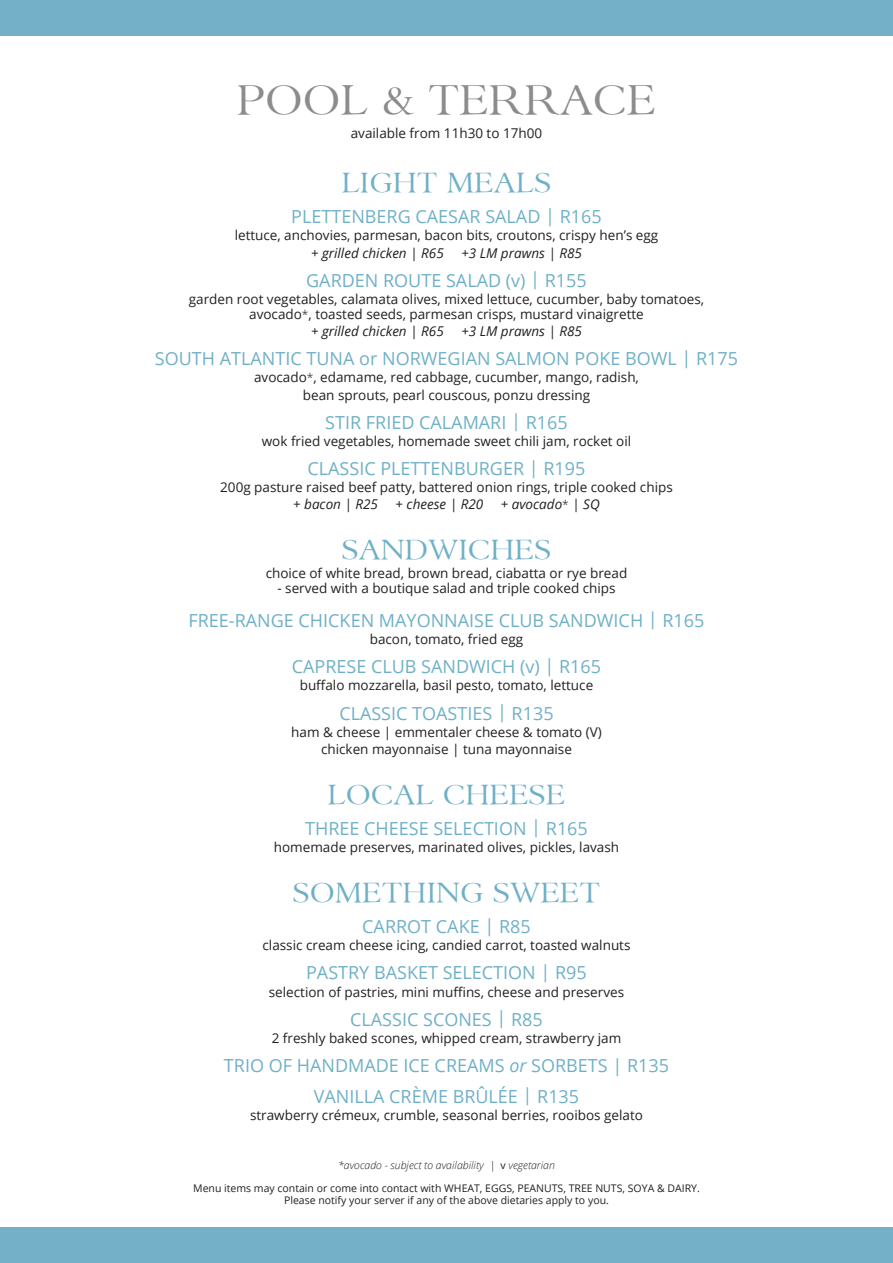
<style>
.page{position:relative;width:893px;height:1263px;background:#fff}
.page>*{position:absolute;margin:0;border:0;box-sizing:border-box;transform-origin:0 0}
.t1{font:45px "Sanford";color:#8c8b8e}
.t2{font:30px "Sanford";color:#6fb0c7}
.t3{font:18px "Open Sans";color:#6fb0c7}
.t4{font:13.5px/17.1px "Open Sans";color:#231f20;text-align:center}
.t5{font:italic 13.5px "Open Sans";color:#231f20}
.t6{font:10.5px/12px "Open Sans";color:#231f20;text-align:center}
.t7{font:italic 300 10.5px "Open Sans";color:#231f20}
.s1{font-weight:300;font-size:12px}
.s2{font-weight:300;font-style:normal;font-size:12px}
.s3{font-style:italic}
.s4{font-weight:400;font-style:normal}
</style>
<div class="page">
<div style="left:0;top:0;width:893px;height:36px;background:#74b1c8"></div>
<div style="left:0;top:1227px;width:893px;height:36px;background:#74b1c8"></div>
<h1 class="t1" style="left:237px;top:73px;width:421px">POOL &amp; TERRACE</h1>
<p class="t4" style="left:351px;top:124px;width:193px">available from 11h30 to 17h00</p>
<h2 class="t2" style="left:342px;top:164px;width:211px">LIGHT MEALS</h2>
<h3 class="t3" style="left:291px;top:204px;width:312px">PLETTENBERG CAESAR SALAD | R165</h3>
<p class="t4" style="left:235px;top:227px;width:425px">lettuce, anchovies, parmesan, bacon bits, croutons, crispy hen’s egg</p>
<p class="t5" style="left:311px;top:243px;width:134px">+ grilled chicken | R65</p>
<p class="t5" style="left:461px;top:243px;width:122px">+3 LM prawns | R85</p>
<h3 class="t3" style="left:306px;top:268px;width:282px">GARDEN ROUTE SALAD (v) | R155</h3>
<p class="t4" style="left:189px;top:291px;width:517px;line-height:15px">garden root vegetables, calamata olives, mixed lettuce, cucumber, baby tomatoes, avocado<span class="s1">*</span>, toasted seeds, parmesan crisps, mustard vinaigrette</p>
<p class="t5" style="left:311px;top:322px;width:134px">+ grilled chicken | R65</p>
<p class="t5" style="left:461px;top:322px;width:122px">+3 LM prawns | R85</p>
<h3 class="t3" style="left:155px;top:346px;width:585px">SOUTH ATLANTIC TUNA or NORWEGIAN SALMON POKE BOWL | R175</h3>
<p class="t4" style="left:254px;top:369px;width:386px">avocado<span class="s1">*</span>, edamame, red cabbage, cucumber, mango, radish, bean sprouts, pearl couscous, ponzu dressing</p>
<h3 class="t3" style="left:325px;top:410px;width:244px">STIR FRIED CALAMARI | R165</h3>
<p class="t4" style="left:262px;top:432px;width:371px">wok fried vegetables, homemade sweet chili jam, rocket oil</p>
<h3 class="t3" style="left:307px;top:456px;width:280px">CLASSIC PLETTENBURGER | R195</h3>
<p class="t4" style="left:220px;top:478px;width:454px">200g pasture raised beef patty, battered onion rings, triple cooked chips</p>
<p class="t5" style="left:293px;top:495px;width:86px">+ bacon | R25</p>
<p class="t5" style="left:396px;top:495px;width:89px">+ cheese | R20</p>
<p class="t5" style="left:501px;top:495px;width:100px">+ avocado<span class="s2">*</span> | SQ</p>
<h2 class="t2" style="left:342px;top:532px;width:211px">SANDWICHES</h2>
<p class="t4" style="left:266px;top:564px;width:363px">choice of white bread, brown bread, ciabatta or rye bread</p>
<p class="t4" style="left:277px;top:579px;width:340px">- served with a boutique salad and triple cooked chips</p>
<h3 class="t3" style="left:188px;top:608px;width:517px">FREE-RANGE CHICKEN MAYONNAISE CLUB SANDWICH | R165</h3>
<p class="t4" style="left:370px;top:630px;width:155px">bacon, tomato, fried egg</p>
<h3 class="t3" style="left:292px;top:654px;width:311px">CAPRESE CLUB SANDWICH (v) | R165</h3>
<p class="t4" style="left:300px;top:677px;width:295px">buffalo mozzarella, basil pesto, tomato, lettuce</p>
<h3 class="t3" style="left:339px;top:701px;width:216px">CLASSIC TOASTIES | R135</h3>
<p class="t4" style="left:291px;top:723px;width:312px">ham &amp; cheese | emmentaler cheese &amp; tomato (V) chicken mayonnaise | tuna mayonnaise</p>
<h2 class="t2" style="left:327px;top:776px;width:240px">LOCAL CHEESE</h2>
<h3 class="t3" style="left:305px;top:816px;width:284px">THREE CHEESE SELECTION | R165</h3>
<p class="t4" style="left:274px;top:838px;width:347px">homemade preserves, marinated olives, pickles, lavash</p>
<h2 class="t2" style="left:293px;top:874px;width:309px">SOMETHING SWEET</h2>
<h3 class="t3" style="left:362px;top:914px;width:170px">CARROT CAKE | R85</h3>
<p class="t4" style="left:262px;top:936px;width:369px">classic cream cheese icing, candied carrot, toasted walnuts</p>
<h3 class="t3" style="left:306px;top:960px;width:282px">PASTRY BASKET SELECTION | R95</h3>
<p class="t4" style="left:269px;top:983px;width:357px">selection of pastries, mini muffins, cheese and preserves</p>
<h3 class="t3" style="left:350px;top:1007px;width:194px">CLASSIC SCONES | R85</h3>
<p class="t4" style="left:272px;top:1029px;width:351px">2 freshly baked scones, whipped cream, strawberry jam</p>
<h3 class="t3" style="left:224px;top:1053px;width:189px">TRIO OF HANDMADE ice</h3>
<h3 class="t3" style="left:435px;top:1053px;width:13px">creams</h3>
<h3 class="t3" style="left:509px;top:1053px;width:34px"><span class="s3">or</span> sorbets</h3>
<h3 class="t3" style="left:612px;top:1053px;width:58px">| R135</h3>
<h3 class="t3" style="left:314px;top:1084px;width:267px">VANILLA CRÈME BRÛLÉE | R135</h3>
<p class="t4" style="left:250px;top:1106px;width:394px">strawberry crémeux, crumble, seasonal berries, rooibos gelato</p>
<p class="t7" style="left:338px;top:1158px;width:218px">*avocado - subject to availability | <span class="s4">v</span> vegetarian</p>
<p class="t6" style="left:193px;top:1182px;width:508px">Menu items may contain or come into contact with WHEAT, EGGS, PEANUTS, TREE NUTS, SOYA &amp; DAIRY.<br>Please notify your server if any of the above dietaries apply to you.</p>
</div>
